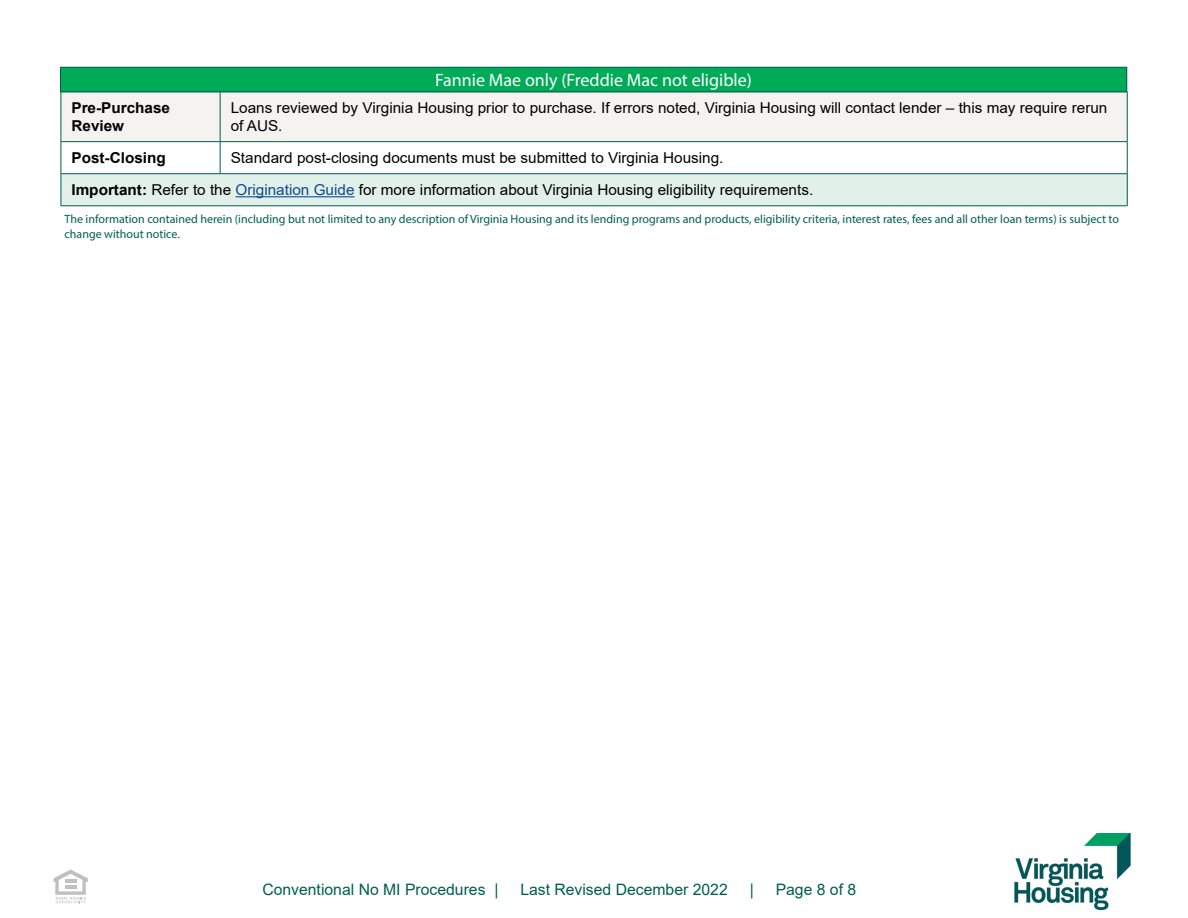
<style>
.page{position:relative;width:1188px;height:918px;background:#fff}
.page>*{position:absolute;margin:0;border:0;box-sizing:border-box;transform-origin:0 0}
.t1{font:18px "Myriad Pro";color:#fff}
.t2{font:15.75px "Arial";color:#005e51}
.t3{font:15px/18px "Arial";color:#000}
.t4{font:700 15px/18px "Arial";color:#000}
.t5{font:12px/14.4px "Myriad Pro";color:#005e51}
.s1{font-weight:700}
.s2{color:#0e4b90}
</style>
<div class="page">
<div style="left:60px;top:67px;width:1067px;height:25px;background:#00ab57"></div>
<div style="left:60px;top:67px;width:1067px;height:25px;border:1px solid #005e51"></div>
<img style="left:1014px;top:833px;width:117px;height:78px">
<svg style="left:53px;top:870px;width:35px;height:33px"></svg>
<div style="left:62px;top:93px;width:1065px;height:48px;background:#f4f3f0"></div>
<div style="left:61px;top:174px;width:1066px;height:32px;background:#e2f0ea"></div>
<hr style="left:61px;top:174px;width:1px;height:32px;background:#005e51">
<hr style="left:1127px;top:174px;width:1px;height:32px;background:#005e51">
<hr style="left:61px;top:206px;width:159px;height:1px;background:#005e51">
<hr style="left:220px;top:206px;width:907px;height:1px;background:#005e51">
<hr style="left:61px;top:92px;width:159px;height:1px;background:#005e51">
<hr style="left:61px;top:92px;width:1px;height:49px;background:#005e51">
<hr style="left:220px;top:92px;width:907px;height:1px;background:#005e51">
<hr style="left:220px;top:92px;width:1px;height:49px;background:#005e51">
<hr style="left:1127px;top:92px;width:1px;height:49px;background:#005e51">
<hr style="left:61px;top:141px;width:159px;height:1px;background:#005e51">
<hr style="left:61px;top:142px;width:1px;height:32px;background:#005e51">
<hr style="left:220px;top:141px;width:907px;height:1px;background:#005e51">
<hr style="left:220px;top:142px;width:1px;height:32px;background:#005e51">
<hr style="left:1127px;top:142px;width:1px;height:32px;background:#005e51">
<hr style="left:61px;top:173px;width:159px;height:1px;background:#005e51">
<hr style="left:220px;top:173px;width:907px;height:1px;background:#005e51">
<hr style="left:236px;top:196px;width:119px;height:1px;background:#0e4b90">
<p class="t1" style="left:435px;top:69px;width:318px">Fannie Mae only (Freddie Mac not eligible)</p>
<p class="t4" style="left:71px;top:99px;width:100px">Pre-Purchase<br>Review</p>
<p class="t3" style="left:231px;top:99px;width:878px">Loans reviewed by Virginia Housing prior to purchase. If errors noted, Virginia Housing will contact lender – this may require rerun of AUS.</p>
<p class="t4" style="left:71px;top:149px;width:96px">Post-Closing</p>
<p class="t3" style="left:71px;top:142px;width:743px;line-height:32.1px;text-indent:159px">Standard post-closing documents must be submitted to Virginia Housing.<br><span class="s1">Important:</span> Refer to the <span class="s2">Origination Guide</span> for more information about Virginia Housing eligibility requirements.</p>
<p class="t5" style="left:65px;top:212px;width:1056px">The information contained herein (including but not limited to any description of Virginia Housing and its lending programs and products, eligibility criteria, interest rates, fees and all other loan terms) is subject to change without notice.</p>
<p class="t2" style="left:262px;top:879px;width:238px">Conventional No MI Procedures |</p>
<p class="t2" style="left:520px;top:879px;width:209px">Last Revised December 2022</p>
<p class="t2" style="left:750px;top:879px;width:6px">|</p>
<p class="t2" style="left:776px;top:879px;width:82px">Page 8 of 8</p>
</div>
